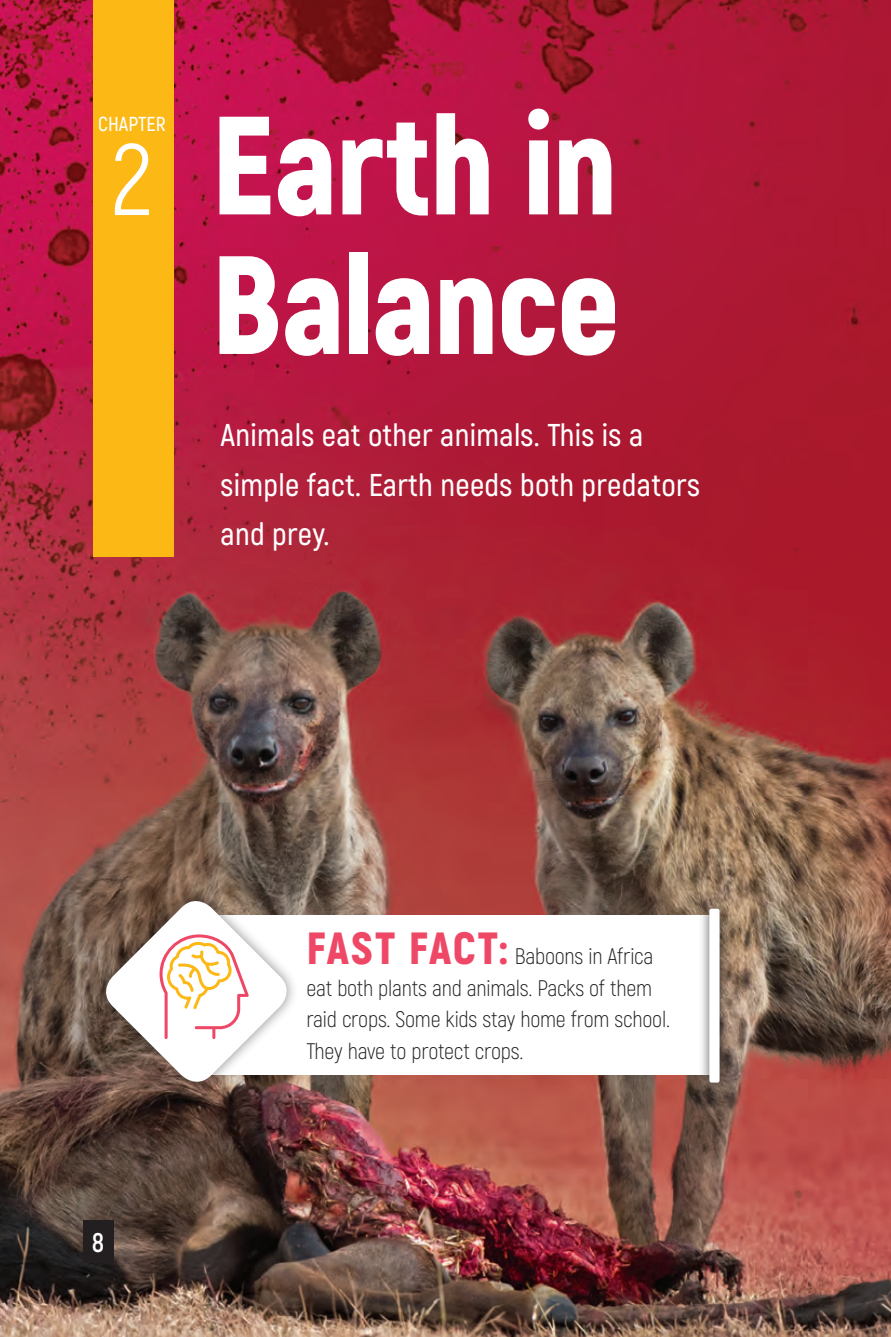
<style>
.page{position:relative;width:891px;height:1337px;background:#fff}
.page>*{position:absolute;margin:0;border:0;box-sizing:border-box;transform-origin:0 0}
.Chapter_Header{font:900 139.5px "Akrobat";letter-spacing:-.015em;color:#fff}
.Chapter_Number{font:101.25px "Akrobat";color:#fff}
.Body{font:600 31.5px/49.5px "Akrobat";letter-spacing:.01em;color:#fff}
.t1{font:700 27px "Akrobat";color:#fff}
.Fast_Fact_Body{font:300 22.5px/31.5px "Akrobat";letter-spacing:-.01em;color:#231f20}
.Chapter{font:600 20.25px "Akrobat";color:#fff}
.s1{font-weight:900;font-size:45px;color:#ef4866}
</style>
<div class="page">
<img style="left:0;top:0;width:891px;height:1336px">
<div style="left:93px;top:0;width:80px;height:556px;background:#fcb814"></div>
<div style="left:198px;top:915px;width:518px;height:160px;background:#fff"></div>
<div style="left:94px;top:889px;width:204px;height:204px;background:#231f20;opacity:.5"></div>
<svg style="left:98px;top:892px;width:197px;height:198px"></svg>
<div style="left:698px;top:897px;width:33px;height:196px;background:#231f20;opacity:.75"></div>
<div style="left:709px;top:908px;width:11px;height:174px;background:#fff;border-radius:2px"></div>
<div style="left:83px;top:1220px;width:31px;height:42px;background:#231f20"></div>
<p class="Chapter" style="left:98px;top:112px;width:69px">CHAPTER</p>
<p class="Chapter_Number" style="left:112px;top:119px;width:42px">2</p>
<p class="Chapter_Header" style="left:211px;top:75px;width:408px">Earth in</p>
<p class="Chapter_Header" style="left:211px;top:214px;width:410px">Balance</p>
<p class="Body" style="left:221px;top:410px;width:481px">Animals eat other animals. This is a simple fact. Earth needs both predators and prey.</p>
<p class="t1" style="left:92px;top:1225px;width:14px">8</p>
<p class="Fast_Fact_Body" style="left:306px;top:940px;width:365px"><span class="s1">FAST FACT:</span> Baboons in Africa eat both plants and animals. Packs of them raid crops. Some kids stay home from school.<br>They have to protect crops.</p>
</div>
